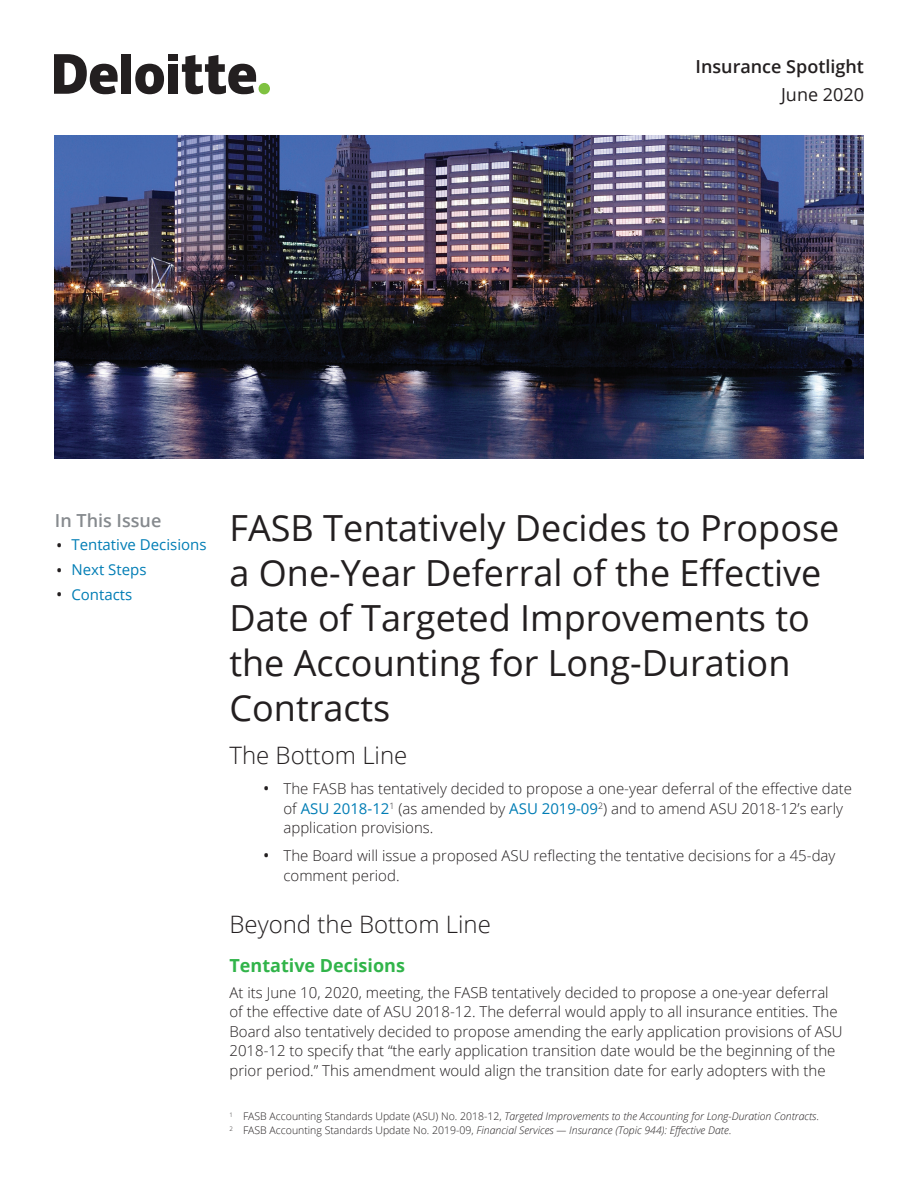
<style>
.page{position:relative;width:918px;height:1188px;background:#fff}
.page>*{position:absolute;margin:0;border:0;box-sizing:border-box;transform-origin:0 0}
.t1{font:36px/45px "Open Sans";color:#231f20}
.t2{font:300 24px "Open Sans";color:#231f20}
.t3{font:700 18px "Open Sans";color:#31b44a}
.t4{font:600 18px "Open Sans";color:#231f20}
.t5{font:600 18px "Open Sans";color:#868a8e}
.t6{font:18px "Open Sans";color:#231f20}
.t7{font:300 15px/19.5px "Open Sans";color:#231f20}
.t8{font:15px "Open Sans";color:#007db5}
.t9{font:italic 300 10.5px/13.5px "Open Sans";color:#231f20}
.s1{font-weight:300;font-size:24px;color:#231f20}
.s2{font-size:24px}
.s3{font-weight:400;color:#007db5}
.s4{font-style:normal}
</style>
<div class="page">
<img style="left:54px;top:135px;width:810px;height:324px">
<div style="left:259px;top:83px;width:11px;height:11px;background:#7fc241;border-radius:50%"></div>
<div style="left:121px;top:54px;width:10px;height:40px;background:#231f20"></div>
<svg style="left:135px;top:64px;width:29px;height:30px"></svg>
<div style="left:168px;top:64px;width:10px;height:30px;background:#231f20"></div>
<div style="left:168px;top:54px;width:10px;height:7px;background:#231f20"></div>
<svg style="left:182px;top:55px;width:74px;height:39px"></svg>
<svg style="left:54px;top:54px;width:64px;height:40px"></svg>
<p class="t4" style="left:696px;top:54px;width:170px">Insurance Spotlight</p>
<p class="t6" style="left:781px;top:82px;width:84px">June 2020</p>
<p class="t5" style="left:55px;top:508px;width:108px">In This Issue</p>
<p class="t8" style="left:55px;top:534px;width:153px"><span class="s1">•</span> Tentative Decisions</p>
<p class="t8" style="left:55px;top:559px;width:93px"><span class="s1">•</span> Next Steps</p>
<p class="t8" style="left:55px;top:584px;width:79px"><span class="s1">•</span> Contacts</p>
<h1 class="t1" style="left:230px;top:504px;width:611px">FASB Tentatively Decides to Propose a One-Year Deferral of the Effective<br>Date of Targeted Improvements to the Accounting for Long-Duration<br>Contracts</h1>
<h2 class="t2" style="left:230px;top:739px;width:179px">The Bottom Line</h2>
<p class="t7" style="left:284px;top:779px;width:570px;text-indent:-22px"><span class="s2">•</span> The FASB has tentatively decided to propose a one-year deferral of the effective date of <span class="s3">ASU 2018-12</span><sup>1</sup> (as amended by <span class="s3">ASU 2019-09</span><sup>2</sup>) and to amend ASU 2018-12’s early application provisions.</p>
<p class="t7" style="left:284px;top:846px;width:553px;text-indent:-22px"><span class="s2">•</span> The Board will issue a proposed ASU reflecting the tentative decisions for a 45-day comment period.</p>
<h2 class="t2" style="left:230px;top:908px;width:263px">Beyond the Bottom Line</h2>
<p class="t3" style="left:230px;top:952px;width:177px">Tentative Decisions</p>
<p class="t7" style="left:230px;top:982px;width:615px">At its June 10, 2020, meeting, the FASB tentatively decided to propose a one-year deferral of the effective date of ASU 2018-12. The deferral would apply to all insurance entities. The Board also tentatively decided to propose amending the early application provisions of ASU 2018-12 to specify that “the early application transition date would be the beginning of the prior period.” This amendment would align the transition date for early adopters with the</p>
<p class="t9" style="left:230px;top:1110px;width:591px"><sup>1</sup> <span class="s4">FASB Accounting Standards Update (ASU) No. 2018-12,</span> Targeted Improvements to the Accounting for Long-Duration Contracts<span class="s4">.<br></span><sup>2</sup> <span class="s4">FASB Accounting Standards Update No. 2019-09,</span> Financial Services — Insurance (Topic 944): Effective Date<span class="s4">.</span></p>
</div>
